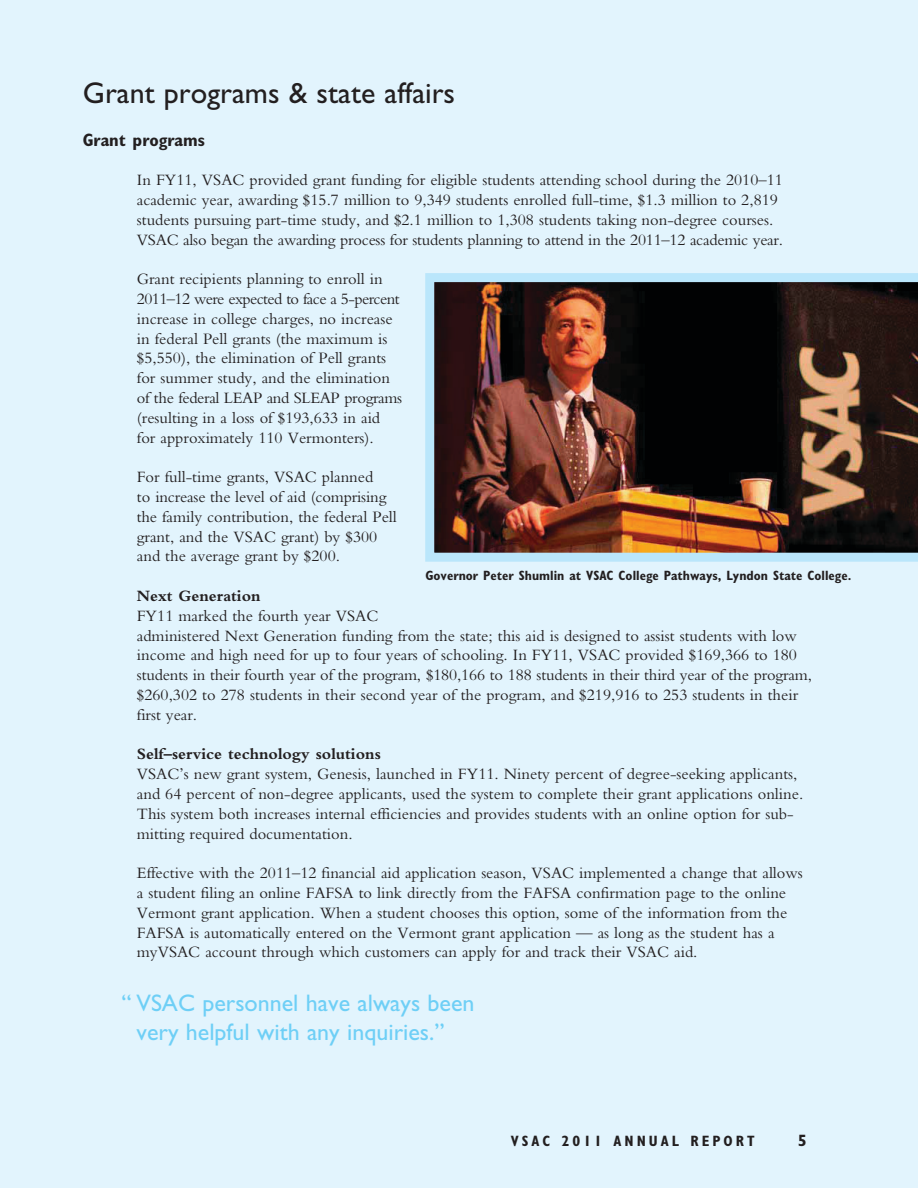
<style>
.page{position:relative;width:918px;height:1188px;background:#e2f4fd}
.page>*{position:absolute;margin:0;border:0;box-sizing:border-box;transform-origin:0 0}
.t1{font:30px "Gill Sans Std";color:#231f20}
.t2{font:24px/28.8px "Gill Sans Std";color:#6ecff6}
.t3{font:700 condensed 18px "Gill Sans Std";color:#231f20}
.text{font:16.5px/19.8px "Bembo Std";color:#231f20}
.sub_sub{font:700 16.5px "Bembo Std";color:#231f20}
.t4{font:700 16.5px "Gill Sans Std";color:#231f20}
.t5{font:700 condensed 15px "Gill Sans Std";letter-spacing:.2em;color:#231f20}
.t6{font:700 condensed 13.5px "Gill Sans Std";color:#231f20}
</style>
<div class="page">
<img style="left:425px;top:273px;width:493px;height:289px">
<p class="t1" style="left:83px;top:76px;width:374px">Grant programs &amp; state affairs</p>
<p class="t3" style="left:83px;top:130px;width:124px">Grant programs</p>
<p class="text" style="left:137px;top:170px;width:648px">In FY11, VSAC provided grant funding for eligible students attending school during the 2010–11 academic year, awarding $15.7 million to 9,349 students enrolled full-time, $1.3 million to 2,819 students pursuing part-time study, and $2.1 million to 1,308 students taking non-degree courses.<br>VSAC also began the awarding process for students planning to attend in the 2011–12 academic year.</p>
<p class="text" style="left:137px;top:269px;width:267px">Grant recipients planning to enroll in 2011–12 were expected to face a 5-percent increase in college charges, no increase in federal Pell grants (the maximum is $5,550), the elimination of Pell grants for summer study, and the elimination of the federal LEAP and SLEAP programs (resulting in a loss of $193,633 in aid for approximately 110 Vermonters).</p>
<p class="text" style="left:137px;top:467px;width:261px">For full-time grants, VSAC planned<br>to increase the level of aid (comprising the family contribution, the federal Pell grant, and the VSAC grant) by $300 and the average grant by $200.</p>
<p class="sub_sub" style="left:137px;top:587px;width:125px">Next Generation</p>
<p class="text" style="left:137px;top:605px;width:677px">FY11 marked the fourth year VSAC<br>administered Next Generation funding from the state; this aid is designed to assist students with low income and high need for up to four years of schooling. In FY11, VSAC provided $169,366 to 180 students in their fourth year of the program, $180,166 to 188 students in their third year of the program, $260,302 to 278 students in their second year of the program, and $219,916 to 253 students in their first year.</p>
<p class="sub_sub" style="left:137px;top:745px;width:246px">Self–service technology solutions</p>
<p class="text" style="left:137px;top:764px;width:668px">VSAC’s new grant system, Genesis, launched in FY11. Ninety percent of degree-seeking applicants, and 64 percent of non-degree applicants, used the system to complete their grant applications online.<br>This system both increases internal efficiencies and provides students with an online option for sub&shy;mitting required documentation.</p>
<p class="text" style="left:137px;top:863px;width:667px">Effective with the 2011–12 financial aid application season, VSAC implemented a change that allows a student filing an online FAFSA to link directly from the FAFSA confirmation page to the online Vermont grant application. When a student chooses this option, some of the information from the FAFSA is automatically entered on the Vermont grant application — as long as the student has a myVSAC account through which customers can apply for and track their VSAC aid.</p>
<p class="t2" style="left:137px;top:989px;width:340px;text-indent:-15px">“ VSAC personnel have always been very helpful with any inquiries.”</p>
<p class="t6" style="left:426px;top:567px;width:427px">Governor Peter Shumlin at VSAC College Pathways, Lyndon State College.</p>
<p class="t5" style="left:511px;top:1132px;width:245px">VSAC 2011 ANNUAL REPORT</p>
<p class="t4" style="left:798px;top:1131px;width:11px">5</p>
</div>
